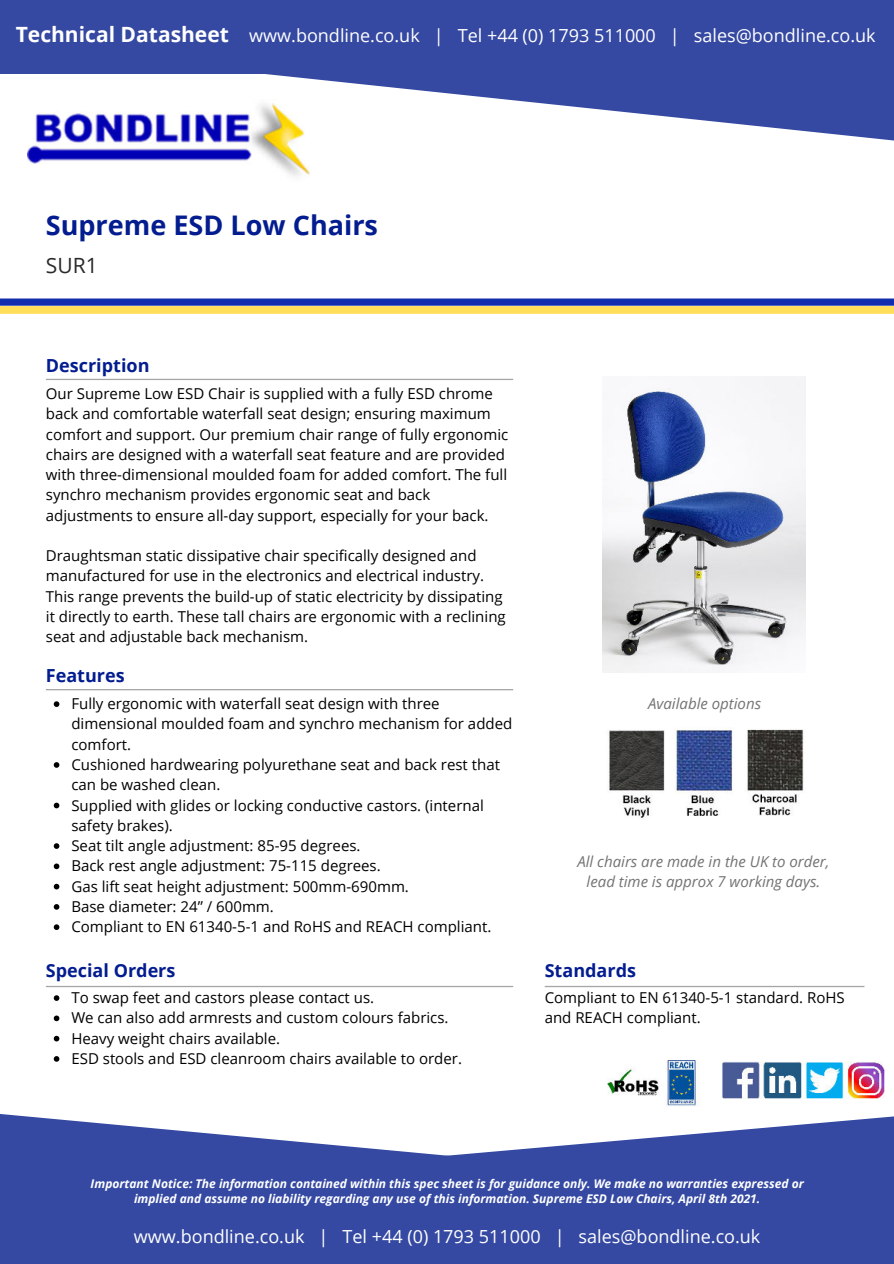
<style>
.page{position:relative;width:894px;height:1264px;background:#fff}
.page>*{position:absolute;margin:0;border:0;box-sizing:border-box;transform-origin:0 0}
.t1{font:700 27px "Open Sans";color:#031c8f}
.t2{font:21px "Open Sans";color:#292929}
.t3{font:18px "Open Sans";color:#fff}
.t4{font:700 18px "Open Sans";color:#031c8f}
.t5{font:15px/20.2px "Open Sans";color:#000}
.t6{font:italic 15px/20.2px "Open Sans";color:#737373;text-align:center}
.t7{font:italic 700 12px/15.8px "Open Sans";color:#fff;text-align:center}
.s1{font-weight:700;font-size:21px}
</style>
<div class="page">
<svg style="left:265px;top:74px;width:628px;height:67px"></svg>
<div style="left:0;top:0;width:893px;height:74px;background:#3549a2"></div>
<img style="left:27px;top:98px;width:283px;height:78px">
<svg style="left:0;top:298px;width:893px;height:16px;background:#93908a"></svg>
<svg style="left:46px;top:379px;width:467px;height:1px"></svg>
<svg style="left:46px;top:689px;width:467px;height:1px"></svg>
<svg style="left:544px;top:985px;width:320px;height:2px"></svg>
<svg style="left:54px;top:701px;width:5px;height:6px"></svg>
<svg style="left:54px;top:762px;width:5px;height:5px"></svg>
<svg style="left:54px;top:802px;width:5px;height:6px"></svg>
<svg style="left:54px;top:843px;width:5px;height:5px"></svg>
<svg style="left:54px;top:863px;width:5px;height:6px"></svg>
<svg style="left:54px;top:883px;width:5px;height:6px"></svg>
<svg style="left:54px;top:904px;width:5px;height:5px"></svg>
<svg style="left:54px;top:924px;width:5px;height:6px"></svg>
<img style="left:602px;top:376px;width:203px;height:296px">
<img style="left:747px;top:729px;width:57px;height:86px">
<img style="left:675px;top:729px;width:58px;height:86px">
<img style="left:607px;top:730px;width:57px;height:88px">
<svg style="left:0;top:1114px;width:893px;height:76px;fill:#3549a2"></svg>
<div style="left:0;top:1190px;width:893px;height:73px;background:#3549a2"></div>
<img style="left:721px;top:1061px;width:163px;height:37px">
<img style="left:607px;top:1060px;width:92px;height:47px">
<svg style="left:46px;top:985px;width:467px;height:2px"></svg>
<svg style="left:54px;top:995px;width:5px;height:5px"></svg>
<svg style="left:54px;top:1015px;width:5px;height:6px"></svg>
<svg style="left:54px;top:1035px;width:5px;height:6px"></svg>
<svg style="left:54px;top:1056px;width:5px;height:5px"></svg>
<p class="t3" style="left:16px;top:23px;width:861px"><span class="s1">Technical Datasheet</span> www.bondline.co.uk | Tel +44 (0) 1793 511000 | sales@bondline.co.uk</p>
<h1 class="t1" style="left:46px;top:206px;width:333px">Supreme ESD Low Chairs</h1>
<h2 class="t2" style="left:46px;top:251px;width:53px">SUR1</h2>
<p class="t4" style="left:46px;top:353px;width:105px">Description</p>
<p class="t5" style="left:46px;top:383px;width:464px">Our Supreme Low ESD Chair is supplied with a fully ESD chrome back and comfortable waterfall seat design; ensuring maximum comfort and support. Our premium chair range of fully ergonomic chairs are designed with a waterfall seat feature and are provided with three-dimensional moulded foam for added comfort. The full synchro mechanism provides ergonomic seat and back adjustments to ensure all-day support, especially for your back.</p>
<p class="t5" style="left:46px;top:545px;width:461px">Draughtsman static dissipative chair specifically designed and manufactured for use in the electronics and electrical industry.<br>This range prevents the build-up of static electricity by dissipating it directly to earth. These tall chairs are ergonomic with a reclining seat and adjustable back mechanism.</p>
<p class="t4" style="left:46px;top:663px;width:80px">Features</p>
<p class="t5" style="left:71px;top:693px;width:442px">Fully ergonomic with waterfall seat design with three dimensional moulded foam and synchro mechanism for added comfort.<br>Cushioned hardwearing polyurethane seat and back rest that can be washed clean.<br>Supplied with glides or locking conductive castors. (internal safety brakes).<br>Seat tilt angle adjustment: 85-95 degrees.<br>Back rest angle adjustment: 75-115 degrees.<br>Gas lift seat height adjustment: 500mm-690mm.<br>Base diameter: 24” / 600mm.<br>Compliant to EN 61340-5-1 and RoHS and REACH compliant.</p>
<p class="t4" style="left:46px;top:957px;width:131px">Special Orders</p>
<p class="t5" style="left:71px;top:987px;width:392px">To swap feet and castors please contact us.<br>We can also add armrests and custom colours fabrics.<br>Heavy weight chairs available.<br>ESD stools and ESD cleanroom chairs available to order.</p>
<p class="t6" style="left:648px;top:693px;width:114px">Available options</p>
<p class="t6" style="left:577px;top:850px;width:253px">All chairs are made in the UK to order, lead time is approx 7 working days.</p>
<p class="t4" style="left:544px;top:957px;width:93px">Standards</p>
<p class="t5" style="left:544px;top:987px;width:301px">Compliant to EN 61340-5-1 standard. RoHS and REACH compliant.</p>
<p class="t7" style="left:91px;top:1175px;width:714px">Important Notice: The information contained within this spec sheet is for guidance only. We make no warranties expressed or implied and assume no liability regarding any use of this information. Supreme ESD Low Chairs, April 8th 2021.</p>
<p class="t3" style="left:134px;top:1224px;width:627px">www.bondline.co.uk | Tel +44 (0) 1793 511000 | sales@bondline.co.uk</p>
</div>
